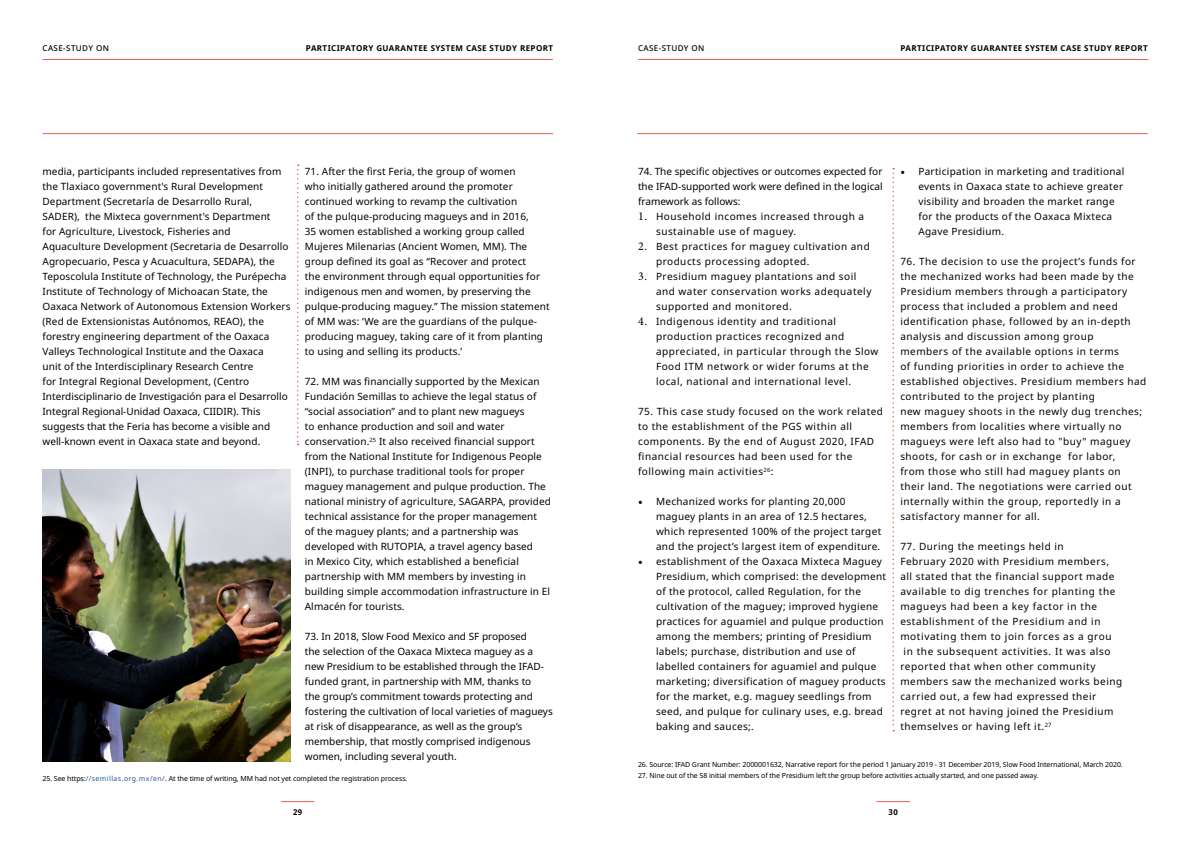
<style>
.page{position:relative;width:1191px;height:842px;background:#fff}
.page>*{position:absolute;margin:0;border:0;box-sizing:border-box;transform-origin:0 0}
.t1{font:10px/15px "Noto Sans";letter-spacing:.01em;color:#000}
.t2{font:10px/15px "Noto Sans";letter-spacing:.05em;color:#000}
.t3{font:10px/15px "Noto Sans";letter-spacing:.03em;color:#000}
.t4{font:10px "Noto Sans";letter-spacing:.06em;color:#000}
.t5{font:700 8px "Noto Sans";letter-spacing:.05em;color:#000}
.t6{font:500 8px "Noto Sans";letter-spacing:.05em;color:#000}
.t7{font:7px "Noto Sans";letter-spacing:-.01em;color:#000}
.s1{color:#275b9b}
.s2{font-family:"Minion Pro";font-size:12px}
</style>
<div class="page">
<hr style="left:281px;top:801px;width:33px;height:1px;background:#eb5e50">
<hr style="left:876px;top:801px;width:34px;height:1px;background:#eb5e50">
<hr style="left:43px;top:59px;width:510px;height:1px;background:#eb5e50">
<hr style="left:638px;top:59px;width:510px;height:1px;background:#eb5e50">
<hr style="left:43px;top:133px;width:510px;height:1px;background:#eb5e50">
<hr style="left:637px;top:133px;width:510px;height:1px;background:#eb5e50">
<img style="left:43px;top:469px;width:248px;height:292px">
<svg style="left:297px;top:164px;width:2px;height:281px"></svg>
<svg style="left:892px;top:168px;width:2px;height:563px"></svg>
<p class="t6" style="left:43px;top:43px;width:68px">CASE-STUDY ON</p>
<p class="t5" style="left:306px;top:43px;width:249px">PARTICIPATORY GUARANTEE SYSTEM CASE STUDY REPORT</p>
<p class="t6" style="left:638px;top:43px;width:68px">CASE-STUDY ON</p>
<p class="t5" style="left:900px;top:43px;width:249px">PARTICIPATORY GUARANTEE SYSTEM CASE STUDY REPORT</p>
<p class="t1" style="left:43px;top:164px;width:249px">media, participants included representatives from the Tlaxiaco government's Rural Development Department (Secretaría de Desarrollo Rural, SADER), the Mixteca government's Department<br>for Agriculture, Livestock, Fisheries and Aquaculture Development (Secretaria de Desarrollo Agropecuario, Pesca y Acuacultura, SEDAPA), the Teposcolula Institute of Technology, the Purépecha Institute of Technology of Michoacan State, the Oaxaca Network of Autonomous Extension Workers (Red de Extensionistas Autónomos, REAO), the forestry engineering department of the Oaxaca Valleys Technological Institute and the Oaxaca<br>unit of the Interdisciplinary Research Centre<br>for Integral Regional Development, (Centro Interdisciplinario de Investigación para el Desarrollo Integral Regional-Unidad Oaxaca, CIIDIR). This suggests that the Feria has become a visible and well-known event in Oaxaca state and beyond.</p>
<p class="t1" style="left:305px;top:164px;width:246px">71. After the first Feria, the group of women<br>who initially gathered around the promoter continued working to revamp the cultivation<br>of the pulque-producing magueys and in 2016,<br>35 women established a working group called Mujeres Milenarias (Ancient Women, MM). The group defined its goal as “Recover and protect<br>the environment through equal opportunities for indigenous men and women, by preserving the pulque-producing maguey.” The mission statement of MM was: ‘We are the guardians of the pulque&shy;producing maguey, taking care of it from planting to using and selling its products.’</p>
<p class="t1" style="left:305px;top:374px;width:247px">72. MM was financially supported by the Mexican Fundación Semillas to achieve the legal status of “social association” and to plant new magueys<br>to enhance production and soil and water conservation.<sup>25</sup> It also received financial support from the National Institute for Indigenous People (INPI), to purchase traditional tools for proper maguey management and pulque production. The national ministry of agriculture, SAGARPA, provided technical assistance for the proper management<br>of the maguey plants; and a partnership was developed with RUTOPIA, a travel agency based<br>in Mexico City, which established a beneficial partnership with MM members by investing in building simple accommodation infrastructure in El Almacén for tourists.</p>
<p class="t1" style="left:305px;top:629px;width:249px">73. In 2018, Slow Food Mexico and SF proposed<br>the selection of the Oaxaca Mixteca maguey as a new Presidium to be established through the IFAD&shy;funded grant, in partnership with MM, thanks to<br>the group’s commitment towards protecting and fostering the cultivation of local varieties of magueys at risk of disappearance, as well as the group’s membership, that mostly comprised indigenous women, including several youth.</p>
<p class="t7" style="left:43px;top:773px;width:366px">25. See https:<span class="s1">//semillas.org.mx/en/</span>. At the time of writing, MM had not yet completed the registration process.</p>
<p class="t1" style="left:638px;top:164px;width:246px;text-align:justify">74. The specific objectives or outcomes expected for the IFAD-supported work were defined in the logical framework as follows:</p>
<p class="t2" style="left:656px;top:209px;width:210px;text-indent:-18px"><span class="s2">1.</span> Household incomes increased through a sustainable use of maguey.</p>
<p class="t2" style="left:656px;top:239px;width:215px;text-indent:-18px"><span class="s2">2.</span> Best practices for maguey cultivation and products processing adopted.</p>
<p class="t2" style="left:656px;top:269px;width:217px;text-indent:-18px"><span class="s2">3.</span> Presidium maguey plantations and soil and water conservation works adequately supported and monitored.</p>
<p class="t2" style="left:656px;top:314px;width:224px;text-indent:-18px"><span class="s2">4.</span> Indigenous identity and traditional production practices recognized and appreciated, in particular through the Slow Food ITM network or wider forums at the local, national and international level.</p>
<p class="t2" style="left:638px;top:404px;width:246px">75. This case study focused on the work related to the establishment of the PGS within all components. By the end of August 2020, IFAD financial resources had been used for the following main activities<sup>26</sup>:</p>
<p class="t3" style="left:656px;top:494px;width:227px;text-indent:-18px"><span class="s2">•</span> Mechanized works for planting 20,000 maguey plants in an area of 12.5 hectares, which represented 100% of the project target and the project’s largest item of expenditure.</p>
<p class="t3" style="left:656px;top:554px;width:232px;text-indent:-18px"><span class="s2">•</span> establishment of the Oaxaca Mixteca Maguey Presidium, which comprised: the development of the protocol, called Regulation, for the cultivation of the maguey; improved hygiene practices for aguamiel and pulque production among the members; printing of Presidium labels; purchase, distribution and use of labelled containers for aguamiel and pulque marketing; diversification of maguey products for the market, e.g. maguey seedlings from seed, and pulque for culinary uses, e.g. bread baking and sauces;.</p>
<p class="t3" style="left:918px;top:164px;width:208px;text-indent:-18px"><span class="s2">•</span> Participation in marketing and traditional events in Oaxaca state to achieve greater visibility and broaden the market range for the products of the Oaxaca Mixteca Agave Presidium.</p>
<p class="t2" style="left:900px;top:254px;width:247px">76. The decision to use the project’s funds for the mechanized works had been made by the Presidium members through a participatory process that included a problem and need identification phase, followed by an in-depth analysis and discussion among group<br>members of the available options in terms<br>of funding priorities in order to achieve the established objectives. Presidium members had contributed to the project by planting<br>new maguey shoots in the newly dug trenches; members from localities where virtually no magueys were left also had to "buy" maguey shoots, for cash or in exchange for labor,<br>from those who still had maguey plants on their land. The negotiations were carried out internally within the group, reportedly in a satisfactory manner for all.</p>
<p class="t2" style="left:900px;top:539px;width:165px">77. During the meetings held in</p>
<p class="t2" style="left:900px;top:554px;width:210px">February 2020 with Presidium members,</p>
<p class="t2" style="left:900px;top:569px;width:216px">all stated that the financial support made</p>
<p class="t4" style="left:900px;top:584px;width:217px">available to dig trenches for planting the</p>
<p class="t4" style="left:900px;top:599px;width:198px">magueys had been a key factor in the</p>
<p class="t4" style="left:900px;top:614px;width:202px">establishment of the Presidium and in</p>
<p class="t4" style="left:900px;top:629px;width:213px">motivating them to join forces as a grou</p>
<p class="t4" style="left:903px;top:644px;width:208px">in the subsequent activities. It was also</p>
<p class="t4" style="left:900px;top:659px;width:197px">reported that when other community</p>
<p class="t2" style="left:900px;top:674px;width:223px">members saw the mechanized works being</p>
<p class="t2" style="left:900px;top:689px;width:197px">carried out, a few had expressed their</p>
<p class="t2" style="left:900px;top:704px;width:215px">regret at not having joined the Presidium</p>
<p class="t2" style="left:900px;top:719px;width:153px">themselves or having left it.<sup>27</sup></p>
<p class="t7" style="left:638px;top:760px;width:486px">26. Source: IFAD Grant Number: 2000001632, Narrative report for the period 1 January 2019 - 31 December 2019, Slow Food International, March 2020.</p>
<p class="t7" style="left:638px;top:771px;width:402px">27. Nine out of the 58 initial members of the Presidium left the group before activities actually started, and one passed away.</p>
<p class="t5" style="left:293px;top:806px;width:11px">29</p>
<p class="t5" style="left:888px;top:806px;width:11px">30</p>
</div>
